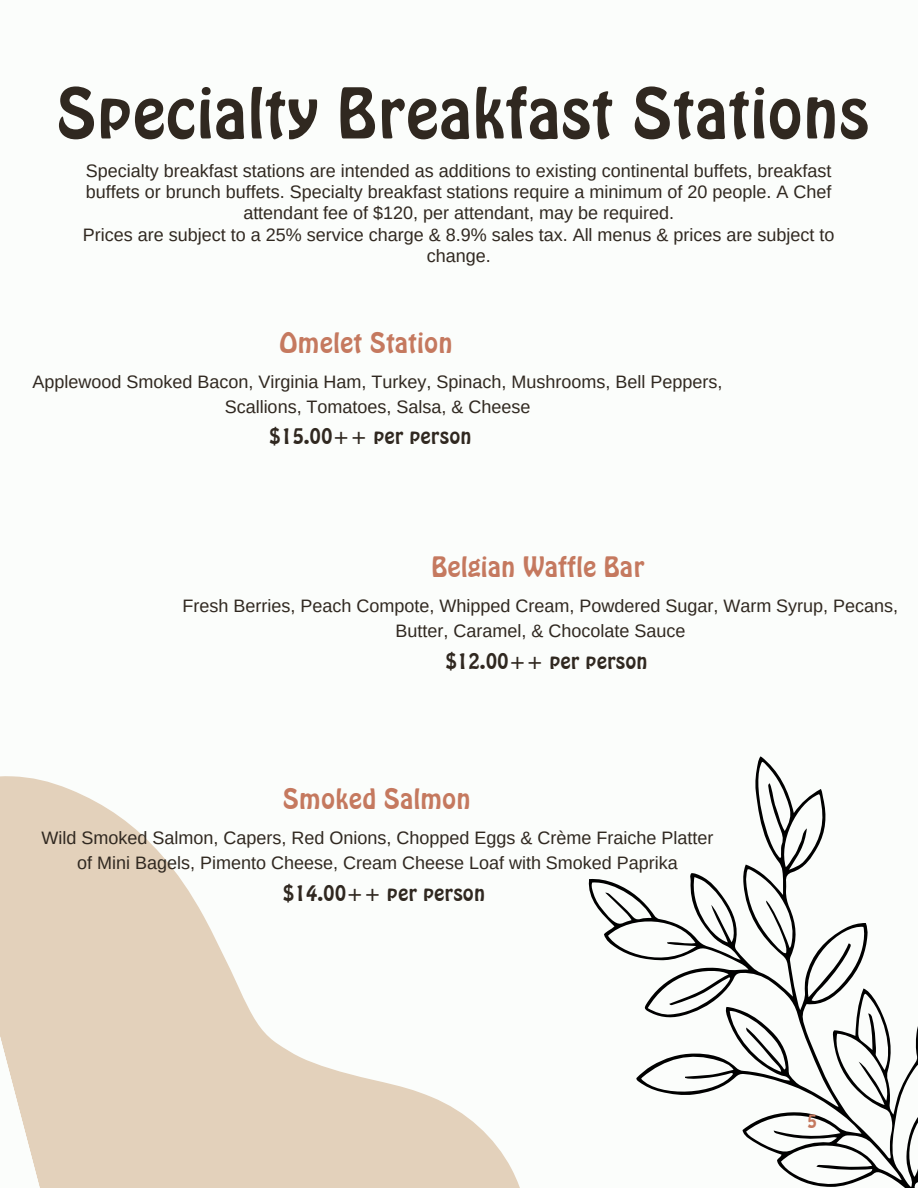
<style>
.page{position:relative;width:918px;height:1188px;background:#fbfdfb}
.page>*{position:absolute;margin:0;border:0;box-sizing:border-box;transform-origin:0 0}
.t1{font:67.2px "Hobo BT";color:#302820}
.t2{font:27px "Hobo BT";color:#c5795f}
.t3{font:21px "Hobo BT";color:#302820}
.t4{font:18px/21.3px "Arimo";color:#302820;text-align:center}
.t5{font:18px "Hobo BT";color:#c5795f}
</style>
<div class="page">
<svg style="left:588px;top:756px;width:330px;height:432px"></svg>
<svg style="left:0;top:776px;width:520px;height:412px;fill:#e3d1bb"></svg>
<h1 class="t1" style="left:56px;top:72px;width:815px">Specialty Breakfast Stations</h1>
<p class="t4" style="left:86px;top:160px;width:747px">Specialty breakfast stations are intended as additions to existing continental buffets, breakfast buffets or brunch buffets. Specialty breakfast stations require a minimum of 20 people. A Chef attendant fee of $120, per attendant, may be required.</p>
<p class="t4" style="left:83px;top:224px;width:753px">Prices are subject to a 25% service charge &amp; 8.9% sales tax. All menus &amp; prices are subject to change.</p>
<h3 class="t2" style="left:279px;top:327px;width:175px">Omelet Station</h3>
<h2 class="t4" style="left:33px;top:370px;width:691px;line-height:24.8px">Applewood Smoked Bacon, Virginia Ham, Turkey, Spinach, Mushrooms, Bell Peppers,<br>Scallions, Tomatoes, Salsa, &amp; Cheese</h2>
<p class="t3" style="left:269px;top:423px;width:204px">$15.00++ per person</p>
<h3 class="t2" style="left:431px;top:551px;width:215px">Belgian Waffle Bar</h3>
<h2 class="t4" style="left:183px;top:594px;width:717px;line-height:24.8px">Fresh Berries, Peach Compote, Whipped Cream, Powdered Sugar, Warm Syrup, Pecans,<br>Butter, Caramel, &amp; Chocolate Sauce</h2>
<p class="t3" style="left:445px;top:648px;width:204px">$12.00++ per person</p>
<p class="t2" style="left:283px;top:783px;width:189px">Smoked Salmon</p>
<p class="t4" style="left:42px;top:826px;width:673px;line-height:24.8px">Wild Smoked Salmon, Capers, Red Onions, Chopped Eggs &amp; Crème Fraiche Platter of Mini Bagels, Pimento Cheese, Cream Cheese Loaf with Smoked Paprika</p>
<p class="t3" style="left:283px;top:880px;width:204px">$14.00++ per person</p>
<h2 class="t5" style="left:807px;top:1110px;width:11px">5</h2>
</div>
